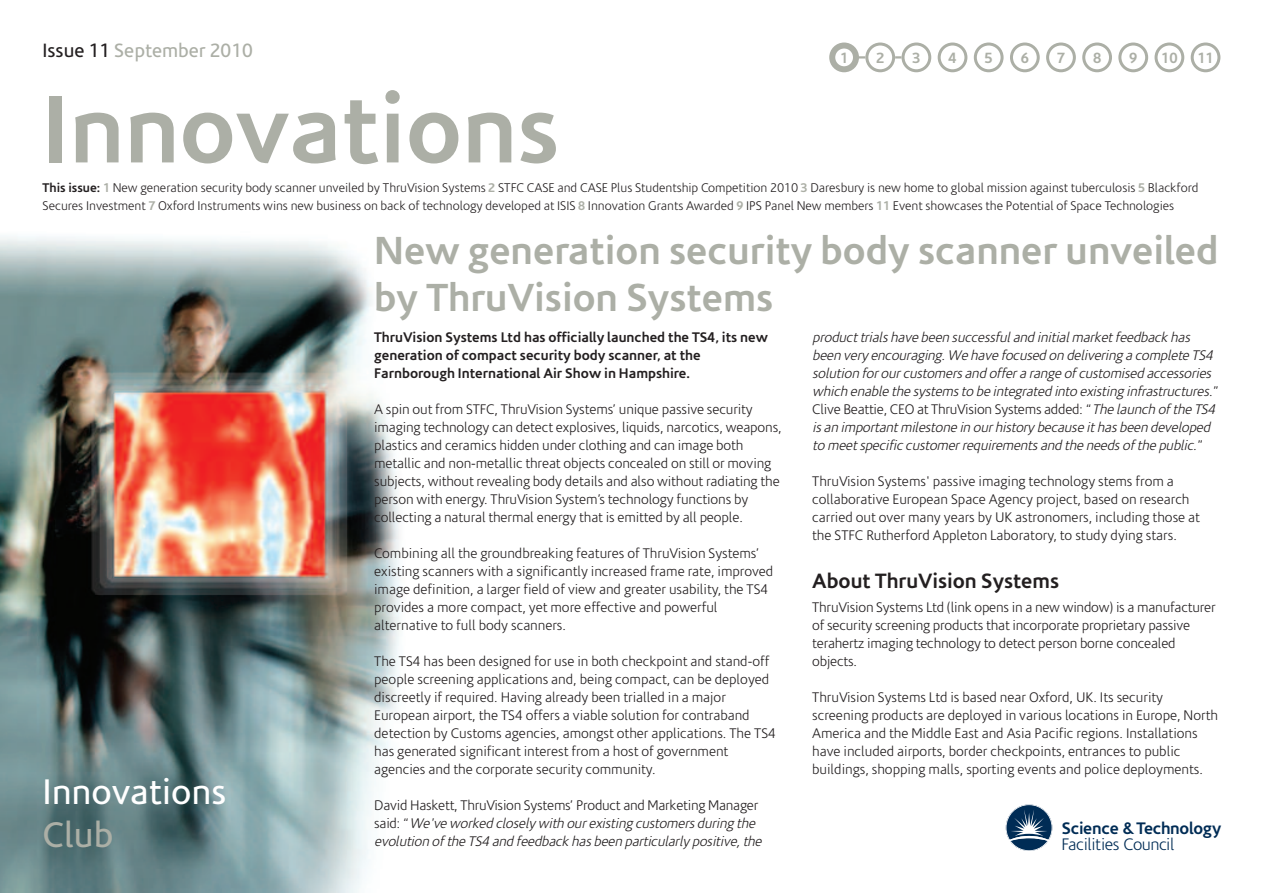
<style>
.page{position:relative;width:1263px;height:893px;background:#fff}
.page>*{position:absolute;margin:0;border:0;box-sizing:border-box;transform-origin:0 0}
.t1{font:700 97.5px "Corisande";color:#acafa6}
.t2{font:700 39.6px/47.5px "Corisande";color:#acafa6}
.t3{font:36px "Corisande";color:#fff}
.t4{font:36px "Corisande";color:#acafa6}
.t5{font:700 21px "Corisande";color:#231f20}
.t6{font:19.5px "Corisande";color:#acafa6}
.t7{font:700 16.95px "Corisande";color:#002c55}
.t8{font:300 16.95px "Corisande";color:#002c55}
.t9{font:700 15px "Corisande";color:#acafa6}
.t10{font:300 14.1px/18px "Corisande";color:#231f20}
.t11{font:italic 300 14.1px/18px "Corisande";letter-spacing:-.015em;color:#231f20}
.t12{font:700 14.1px/18px "Corisande";color:#231f20}
.t13{font:300 12.75px/17.2px "Corisande";color:#231f20}
.s1{color:#231f20}
.s2{font-weight:700}
.s3{font-weight:700;color:#acafa6}
.s4{font-style:normal}
</style>
<div class="page">
<img style="left:0;top:236px;width:400px;height:657px">
<svg style="left:1006px;top:804px;width:46px;height:47px"></svg>
<svg style="left:938px;top:43px;width:29px;height:29px"></svg>
<svg style="left:974px;top:43px;width:29px;height:29px"></svg>
<svg style="left:1010px;top:43px;width:30px;height:29px"></svg>
<svg style="left:1046px;top:43px;width:30px;height:29px"></svg>
<svg style="left:1082px;top:43px;width:30px;height:29px"></svg>
<svg style="left:1118px;top:43px;width:30px;height:29px"></svg>
<svg style="left:1154px;top:43px;width:30px;height:29px"></svg>
<svg style="left:1191px;top:43px;width:29px;height:29px"></svg>
<svg style="left:829px;top:43px;width:102px;height:29px"></svg>
<h3 class="t6" style="left:43px;top:43px;width:212px"><span class="s1">Issue 11</span> September 2010</h3>
<h1 class="t1" style="left:43px;top:91px;width:518px">Innovations</h1>
<p class="t9" style="left:840px;top:52px;width:10px">1</p>
<p class="t9" style="left:876px;top:52px;width:10px">2</p>
<p class="t9" style="left:912px;top:52px;width:10px">3</p>
<p class="t9" style="left:948px;top:52px;width:10px">4</p>
<p class="t9" style="left:984px;top:52px;width:10px">5</p>
<p class="t9" style="left:1021px;top:52px;width:10px">6</p>
<p class="t9" style="left:1057px;top:52px;width:10px">7</p>
<p class="t9" style="left:1093px;top:52px;width:10px">8</p>
<p class="t9" style="left:1129px;top:52px;width:10px">9</p>
<p class="t9" style="left:1161px;top:52px;width:18px">10</p>
<p class="t9" style="left:1197px;top:52px;width:18px">11</p>
<p class="t13" style="left:43px;top:181px;width:1157px"><span class="s2">This issue:</span> <span class="s3">1</span> New generation security body scanner unveiled by ThruVision Systems <span class="s3">2</span> STFC CASE and CASE Plus Studentship Competition 2010 <span class="s3">3</span> Daresbury is new home to global mission against tuberculosis <span class="s3">5</span> Blackford<br>Secures Investment <span class="s3">7</span> Oxford Instruments wins new business on back of technology developed at ISIS <span class="s3">8</span> Innovation Grants Awarded <span class="s3">9</span> IPS Panel New members <span class="s3">11</span> Event showcases the Potential of Space Technologies</p>
<h2 class="t2" style="left:374px;top:230px;width:846px">New generation security body scanner unveiled by ThruVision Systems</h2>
<p class="t12" style="left:374px;top:330px;width:395px">ThruVision Systems Ltd has officially launched the TS4, its new generation of compact security body scanner, at the<br>Farnborough International Air Show in Hampshire.</p>
<p class="t10" style="left:374px;top:402px;width:409px">A spin out from STFC, ThruVision Systems’ unique passive security imaging technology can detect explosives, liquids, narcotics, weapons, plastics and ceramics hidden under clothing and can image both metallic and non-metallic threat objects concealed on still or moving subjects, without revealing body details and also without radiating the person with energy. ThruVision System’s technology functions by collecting a natural thermal energy that is emitted by all people.</p>
<p class="t10" style="left:374px;top:546px;width:401px">Combining all the groundbreaking features of ThruVision Systems’ existing scanners with a significantly increased frame rate, improved image definition, a larger field of view and greater usability, the TS4 provides a more compact, yet more effective and powerful alternative to full body scanners.</p>
<p class="t10" style="left:374px;top:654px;width:403px">The TS4 has been designed for use in both checkpoint and stand-off people screening applications and, being compact, can be deployed discreetly if required. Having already been trialled in a major European airport, the TS4 offers a viable solution for contraband detection by Customs agencies, amongst other applications. The TS4 has generated significant interest from a host of government agencies and the corporate security community.</p>
<p class="t11" style="left:374px;top:798px;width:392px"><span class="s4">David Haskett, ThruVision Systems’ Product and Marketing Manager s a i d : “</span> We've worked closely with ourexisting customersduring the evolution of the TS4 and feedback hasbeen particularly positive,the</p>
<p class="t11" style="left:812px;top:330px;width:409px">producttrialshave been successfuland initialmarketfeedback has been very encouraging.We have focused on delivering a complete TS4 solution forourcustomersand offera range of customised accessories which enable the systemsto be integrated into existing infrastructures<span class="s4">. ” Clive Beattie, CEO at ThruVision Systems added: “</span>The launch of the TS4 isan importantmilestone in ourhistory because ithasbeen developed to meetspecific customerrequirementsand the needsof the public.<span class="s4">”</span></p>
<p class="t10" style="left:812px;top:474px;width:389px">ThruVision Systems' passive imaging technology stems from a collaborative European Space Agency project, based on research carried out over many years by UK astronomers, including those at the STFC Rutherford Appleton Laboratory, to study dying stars.</p>
<h3 class="t5" style="left:812px;top:573px;width:248px">About ThruVision Systems</h3>
<p class="t10" style="left:812px;top:600px;width:405px">ThruVision Systems Ltd (link opens in a new window) is a manufacturer of security screening products that incorporate proprietary passive terahertz imaging technology to detect person borne concealed objects.</p>
<p class="t10" style="left:812px;top:690px;width:407px">ThruVision Systems Ltd is based near Oxford, UK. Its security screening products are deployed in various locations in Europe, North America and the Middle East and Asia Pacific regions. Installations have included airports, border checkpoints, entrances to public buildings, shopping malls, sporting events and police deployments.</p>
<h3 class="t3" style="left:43px;top:778px;width:185px">Innovations</h3>
<h3 class="t4" style="left:43px;top:821px;width:72px">Club</h3>
<p class="t7" style="left:1062px;top:821px;width:161px">Science &amp; Technology</p>
<p class="t8" style="left:1061px;top:838px;width:114px">Facilities Council</p>
</div>
